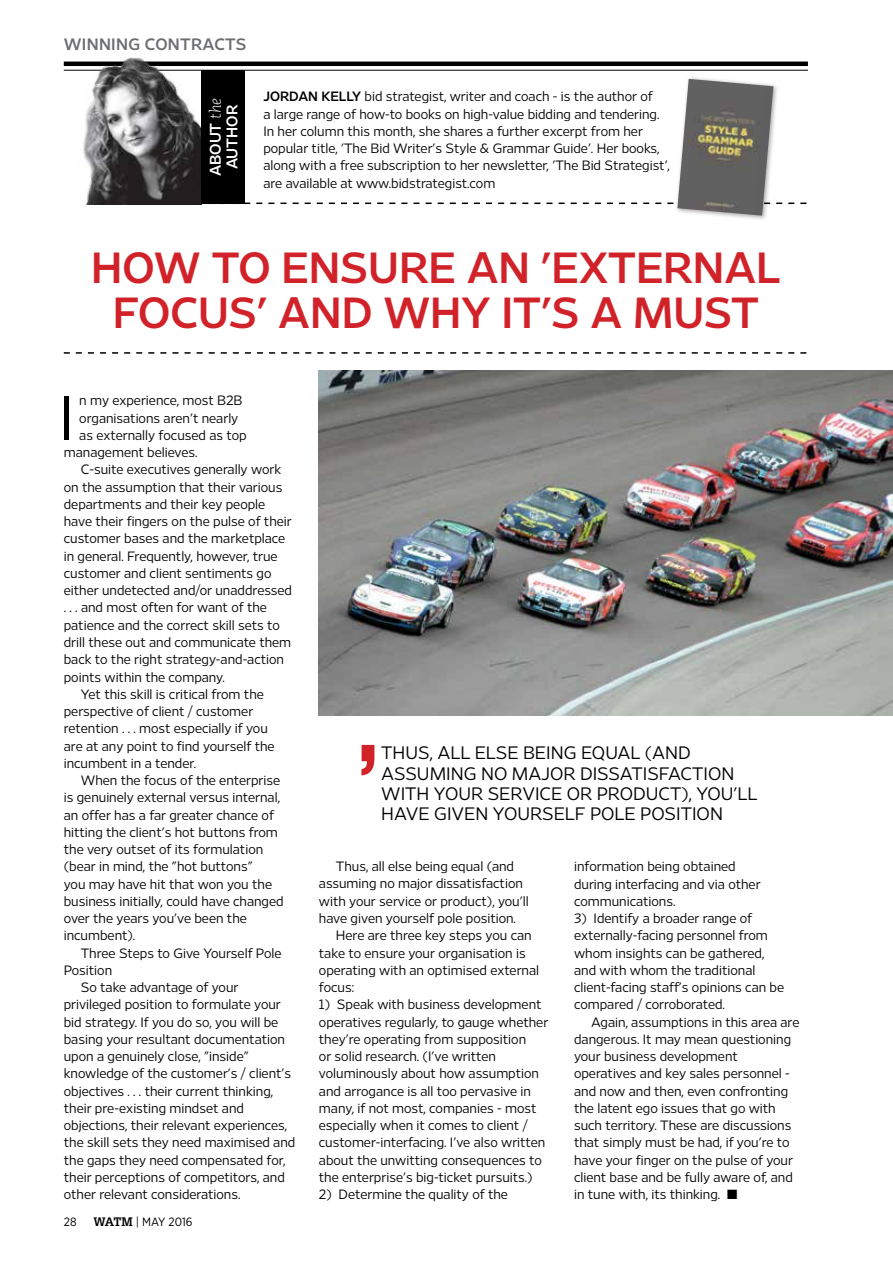
<style>
.page{position:relative;width:893px;height:1263px;background:#fff}
.page>*{position:absolute;margin:0;border:0;box-sizing:border-box;transform-origin:0 0}
.t1{font:300 62.85px "Retina Display";color:#000}
.t2{font:600 43.5px/44.2px "Retina Display";color:#d22229;text-align:center}
.t3{font:300 18px/20.2px "Retina Display";color:#000}
.t4{font:600 16.5px "Retina Display";letter-spacing:.02em;color:#6d6e71}
.t5{font:600 15.45px/16.8px "Retina Display";color:#fff;text-align:center}
.t6{font:300 13.5px/17.2px "Retina Display";color:#000}
.t7{font:12px "Gotham Narrow";color:#000}
.s1{font-family:"Caecilia LT Std";font-weight:300;font-style:italic}
.s2{font-weight:600}
.s3{font-family:"Glypha";font-weight:700}
</style>
<div class="page">
<hr style="left:64px;top:70px;width:744px;height:1px;background:#000">
<hr style="left:64px;top:62px;width:744px;height:4px;background:#000">
<img style="left:319px;top:371px;width:574px;height:345px">
<svg style="left:245px;top:203px;width:561px;height:1px"></svg>
<svg style="left:64px;top:352px;width:742px;height:2px"></svg>
<img style="left:69px;top:57px;width:133px;height:147px">
<div style="left:201px;top:70px;width:44px;height:134px;background:#000"></div>
<div style="left:674px;top:76px;width:105px;height:145px;background:#000;opacity:.35"></div>
<img style="left:677px;top:79px;width:96px;height:137px">
<svg style="left:361px;top:745px;width:13px;height:30px"></svg>
<p class="t4" style="left:64px;top:35px;width:184px">WINNING CONTRACTS</p>
<p class="t5" style="left:207px;top:176px;width:80px;rotate:-90deg">ABOUT <span class="s1">the<br></span>AUTHOR</p>
<p class="t6" style="left:263px;top:88px;width:408px"><span class="s2">JORDAN KELLY</span> bid strategist, writer and coach - is the author of<br>a large range of how-to books on high-value bidding and tendering.<br>In her column this month, she shares a further excerpt from her popular title, 'The Bid Writer's Style &amp; Grammar Guide'. Her books, along with a free subscription to her newsletter, 'The Bid Strategist', are available at www.bidstrategist.com</p>
<h2 class="t2" style="left:91px;top:245px;width:691px">HOW TO ENSURE AN 'EXTERNAL<br>FOCUS' AND WHY IT'S A MUST</h2>
<h1 class="t1" style="left:58px;top:382px;width:17px">I</h1>
<p class="t6" style="left:79px;top:392px;width:165px">n my experience, most B2B</p>
<p class="t6" style="left:79px;top:409px;width:161px">organisations aren't nearly</p>
<p class="t6" style="left:79px;top:426px;width:169px">as externally focused as top</p>
<p class="t6" style="left:64px;top:444px;width:135px">management believes.</p>
<p class="t6" style="left:81px;top:461px;width:202px">C-suite executives generally work</p>
<p class="t6" style="left:64px;top:478px;width:220px">on the assumption that their various</p>
<p class="t6" style="left:64px;top:495px;width:203px">departments and their key people</p>
<p class="t6" style="left:64px;top:513px;width:230px">have their fingers on the pulse of their</p>
<p class="t6" style="left:64px;top:530px;width:223px">customer bases and the marketplace</p>
<p class="t6" style="left:64px;top:547px;width:215px">in general. Frequently, however, true</p>
<p class="t6" style="left:64px;top:564px;width:209px">customer and client sentiments go</p>
<p class="t6" style="left:64px;top:582px;width:230px">either undetected and/or unaddressed</p>
<p class="t6" style="left:64px;top:599px;width:205px">. . . and most often for want of the</p>
<p class="t6" style="left:64px;top:616px;width:218px">patience and the correct skill sets to</p>
<p class="t6" style="left:64px;top:633px;width:229px">drill these out and communicate them</p>
<p class="t6" style="left:64px;top:651px;width:222px">back to the right strategy-and-action</p>
<p class="t6" style="left:64px;top:668px;width:163px">points within the company.</p>
<p class="t6" style="left:81px;top:685px;width:185px">Yet this skill is critical from the</p>
<p class="t6" style="left:64px;top:702px;width:191px">perspective of client / customer</p>
<p class="t6" style="left:64px;top:720px;width:206px">retention . . . most especially if you</p>
<p class="t6" style="left:64px;top:737px;width:212px">are at any point to find yourself the</p>
<p class="t6" style="left:64px;top:754px;width:134px">incumbent in a tender.</p>
<p class="t6" style="left:81px;top:771px;width:201px">When the focus of the enterprise</p>
<p class="t6" style="left:64px;top:789px;width:218px">is genuinely external versus internal,</p>
<p class="t6" style="left:64px;top:806px;width:212px">an offer has a far greater chance of</p>
<p class="t6" style="left:64px;top:823px;width:216px">hitting the client's hot buttons from</p>
<p class="t6" style="left:64px;top:840px;width:201px">the very outset of its formulation</p>
<p class="t6" style="left:64px;top:858px;width:190px">(bear in mind, the "hot buttons"</p>
<p class="t6" style="left:64px;top:875px;width:210px">you may have hit that won you the</p>
<p class="t6" style="left:64px;top:892px;width:221px">business initially, could have changed</p>
<p class="t6" style="left:64px;top:909px;width:185px">over the years you've been the</p>
<p class="t6" style="left:64px;top:927px;width:73px">incumbent).</p>
<p class="t6" style="left:81px;top:944px;width:202px">Three Steps to Give Yourself Pole</p>
<p class="t6" style="left:64px;top:961px;width:50px">Position</p>
<p class="t6" style="left:81px;top:978px;width:159px">So take advantage of your</p>
<p class="t6" style="left:64px;top:996px;width:219px">privileged position to formulate your</p>
<p class="t6" style="left:64px;top:1013px;width:216px">bid strategy. If you do so, you will be</p>
<p class="t6" style="left:64px;top:1030px;width:223px">basing your resultant documentation</p>
<p class="t6" style="left:64px;top:1047px;width:187px">upon a genuinely close, "inside"</p>
<p class="t6" style="left:64px;top:1065px;width:229px">knowledge of the customer's / client's</p>
<p class="t6" style="left:64px;top:1082px;width:211px">objectives . . . their current thinking,</p>
<p class="t6" style="left:64px;top:1099px;width:182px">their pre-existing mindset and</p>
<p class="t6" style="left:64px;top:1116px;width:225px">objections, their relevant experiences,</p>
<p class="t6" style="left:64px;top:1134px;width:233px">the skill sets they need maximised and</p>
<p class="t6" style="left:64px;top:1151px;width:223px">the gaps they need compensated for,</p>
<p class="t6" style="left:64px;top:1168px;width:223px">their perceptions of competitors, and</p>
<p class="t6" style="left:64px;top:1185px;width:178px">other relevant considerations.</p>
<p class="t7" style="left:64px;top:1214px;width:14px">28</p>
<p class="t7" style="left:94px;top:1214px;width:101px"><span class="s3">WATM</span> | MAY 2016</p>
<h3 class="t3" style="left:381px;top:743px;width:378px">THUS, ALL ELSE BEING EQUAL (AND ASSUMING NO MAJOR DISSATISFACTION WITH YOUR SERVICE OR PRODUCT), YOU'LL HAVE GIVEN YOURSELF POLE POSITION</h3>
<p class="t6" style="left:336px;top:858px;width:180px">Thus, all else being equal (and</p>
<p class="t6" style="left:319px;top:875px;width:205px">assuming no major dissatisfaction</p>
<p class="t6" style="left:319px;top:892px;width:211px">with your service or product), you'll</p>
<p class="t6" style="left:319px;top:909px;width:199px">have given yourself pole position.</p>
<p class="t6" style="left:336px;top:927px;width:197px">Here are three key steps you can</p>
<p class="t6" style="left:319px;top:944px;width:208px">take to ensure your organisation is</p>
<p class="t6" style="left:319px;top:961px;width:222px">operating with an optimised external</p>
<p class="t6" style="left:319px;top:978px;width:37px">focus:</p>
<p class="t6" style="left:319px;top:996px;width:231px">1) Speak with business development operatives regularly, to gauge whether they're operating from supposition<br>or solid research. (I've written voluminously about how assumption and arrogance is all too pervasive in many, if not most, companies - most especially when it comes to client / customer-interfacing. I've also written about the unwitting consequences to the enterprise's big-ticket pursuits.)</p>
<p class="t6" style="left:319px;top:1185px;width:191px">2) Determine the quality of the</p>
<p class="t6" style="left:574px;top:858px;width:188px">information being obtained during interfacing and via other communications.</p>
<p class="t6" style="left:574px;top:909px;width:212px">3) Identify a broader range of externally-facing personnel from whom insights can be gathered, and with whom the traditional client-facing staff's opinions can be compared / corroborated.</p>
<p class="t6" style="left:574px;top:1013px;width:227px;text-indent:17px">Again, assumptions in this area are dangerous. It may mean questioning your business development operatives and key sales personnel - and now and then, even confronting the latent ego issues that go with such territory. These are discussions that simply must be had, if you're to have your finger on the pulse of your client base and be fully aware of, and in tune with, its thinking. ■</p>
</div>
